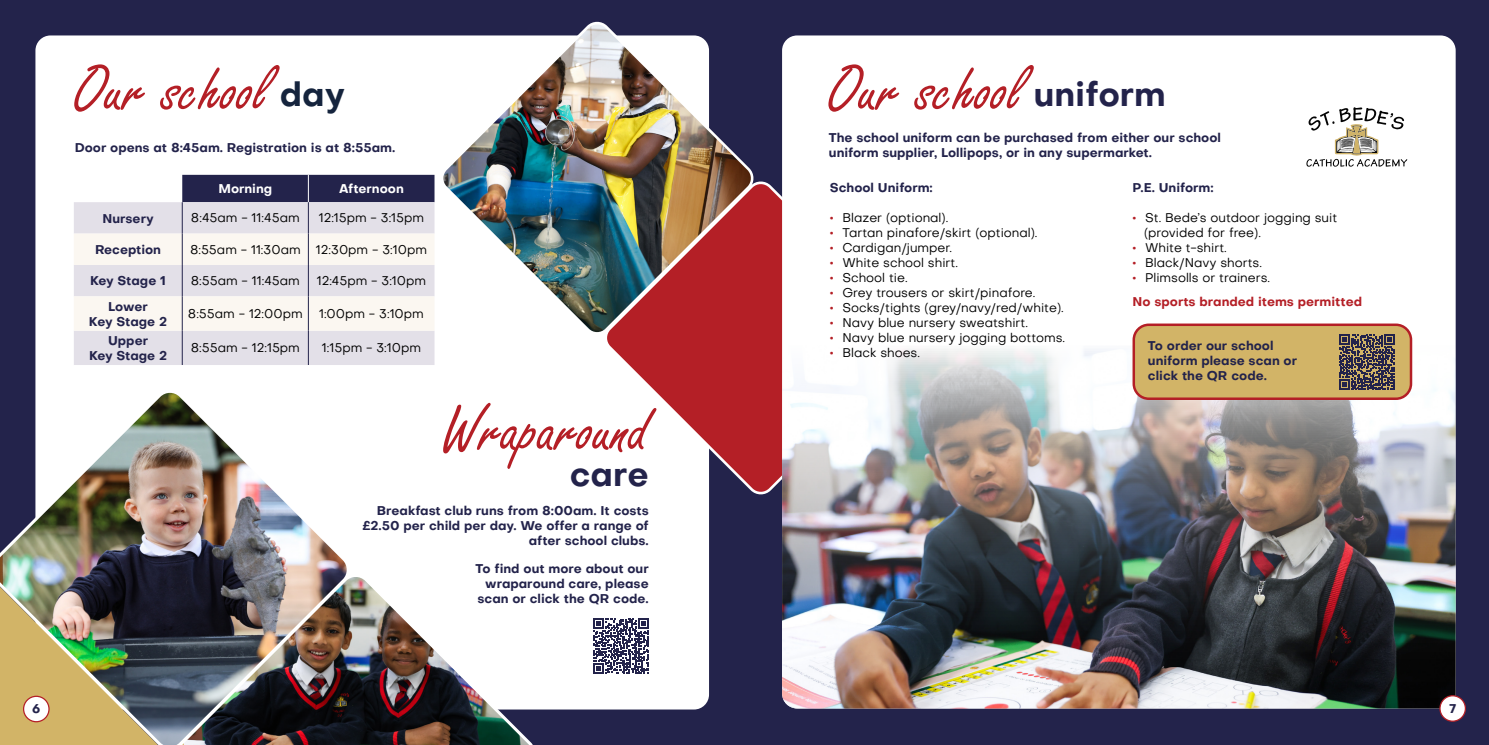
<style>
.page{position:relative;width:1489px;height:745px;background:#fff}
.page>*{position:absolute;margin:0;border:0;box-sizing:border-box;transform-origin:0 0}
.t1{font:70px "Freestyle Script";color:#b41f26}
.t2{font:700 33.25px "Objectivity";color:#23234b}
.t3{font:12.5px/15px "Objectivity";color:#000}
.t4{font:700 12.5px/15px "Objectivity";color:#23234b;text-align:right}
.t5{font:700 12.5px/24px "Objectivity";color:#b41f26}
.t6{font:700 12.5px "Objectivity";color:#fff}
.t7{font:700 12.5px/15px "Objectivity";letter-spacing:-.02em;color:#23234b;text-align:center}
.s1{font-family:"Objectivity";font-weight:700;font-size:33.25px;color:#15243d}
.s2{font-family:"Objectivity";font-weight:700;font-size:33.25px;color:#23234b}
.s3{font-weight:700;color:#b41f26}
.s4{font-weight:400;color:#000}
</style>
<div class="page">
<div style="left:0;top:0;width:1488px;height:744px;background:#23234b"></div>
<div style="left:35px;top:35px;width:674px;height:674px;background:#fff;border-radius:15px"></div>
<img style="left:0;top:389px;width:347px;height:355px">
<img style="left:172px;top:573px;width:367px;height:171px">
<img style="left:437px;top:22px;width:320px;height:311px">
<div style="left:74px;top:202px;width:360px;height:163px;background:#e3e0e8"></div>
<svg style="left:74px;top:233px;width:360px;height:97px"></svg>
<div style="left:182px;top:175px;width:252px;height:27px;background:#23234b"></div>
<hr style="left:182px;top:202px;width:1px;height:31px;background:#23234b">
<hr style="left:308px;top:202px;width:1px;height:31px;background:#23234b">
<hr style="left:182px;top:233px;width:1px;height:32px;background:#23234b">
<hr style="left:308px;top:233px;width:1px;height:32px;background:#23234b">
<hr style="left:182px;top:265px;width:1px;height:31px;background:#23234b">
<hr style="left:308px;top:265px;width:1px;height:31px;background:#23234b">
<hr style="left:182px;top:296px;width:1px;height:34px;background:#23234b">
<hr style="left:308px;top:296px;width:1px;height:34px;background:#23234b">
<hr style="left:182px;top:330px;width:1px;height:35px;background:#23234b">
<hr style="left:308px;top:330px;width:1px;height:35px;background:#23234b">
<svg style="left:600px;top:181px;width:182px;height:316px"></svg>
<div style="left:782px;top:35px;width:673px;height:673px;background:#fff;border-radius:15px"></div>
<img style="left:782px;top:345px;width:673px;height:363px">
<svg style="left:1306px;top:107px;width:100px;height:60px"></svg>
<div style="left:1133px;top:324px;width:277px;height:74px;background:#d2b467;border-radius:15px"></div>
<div style="left:1132px;top:323px;width:279px;height:77px;border:2px solid #b41f26;border-radius:15px"></div>
<svg style="left:1339px;top:334px;width:55px;height:56px"></svg>
<svg style="left:593px;top:618px;width:56px;height:55px"></svg>
<div style="left:24px;top:695px;width:25px;height:26px;background:#fff;border-radius:50%"></div>
<div style="left:23px;top:695px;width:27px;height:26px;border:1px solid #b41f26;border-radius:50%"></div>
<div style="left:1439px;top:695px;width:26px;height:25px;background:#fff;border-radius:50%"></div>
<div style="left:1439px;top:694px;width:26px;height:27px;border:1px solid #b41f26;border-radius:50%"></div>
<h1 class="t1" style="left:75px;top:51px;width:272px">Our school <span class="s1">day</span></h1>
<p class="t4" style="left:75px;top:140px;width:322px">Door opens at 8:45am. Registration is at 8:55am.</p>
<p class="t6" style="left:218px;top:180px;width:55px">Morning</p>
<p class="t6" style="left:339px;top:180px;width:66px">Afternoon</p>
<p class="t4" style="left:102px;top:210px;width:53px">Nursery</p>
<p class="t3" style="left:191px;top:210px;width:110px">8:45am - 11:45am</p>
<p class="t3" style="left:319px;top:210px;width:107px">12:15pm - 3:15pm</p>
<p class="t4" style="left:95px;top:241px;width:68px">Reception</p>
<p class="t3" style="left:190px;top:242px;width:238px">8:55am - 11:30am 12:30pm - 3:10pm</p>
<p class="t4" style="left:90px;top:273px;width:77px">Key Stage 1</p>
<p class="t3" style="left:191px;top:273px;width:111px">8:55am - 11:45am</p>
<p class="t3" style="left:317px;top:273px;width:111px">12:45pm - 3:10pm</p>
<p class="t7" style="left:89px;top:298px;width:80px">Lower<br>Key Stage 2</p>
<p class="t3" style="left:188px;top:306px;width:116px">8:55am - 12:00pm</p>
<p class="t3" style="left:319px;top:306px;width:106px">1:00pm - 3:10pm</p>
<p class="t4" style="left:89px;top:332px;width:80px;text-align:center">Upper<br>Key Stage 2</p>
<p class="t3" style="left:191px;top:340px;width:111px">8:55am - 12:15pm</p>
<p class="t3" style="left:322px;top:340px;width:101px">1:15pm - 3:10pm</p>
<h1 class="t1" style="left:441px;top:391px;width:209px">Wraparound</h1>
<h2 class="t2" style="left:570px;top:449px;width:80px">care</h2>
<p class="t4" style="left:362px;top:502px;width:288px">Breakfast club runs from 8:00am. It costs £2.50 per child per day. We offer a range of after school clubs.</p>
<p class="t4" style="left:475px;top:560px;width:175px">To find out more about our wraparound care, please scan or click the QR code.</p>
<h1 class="t1" style="left:828px;top:51px;width:338px">Our school <span class="s2">uniform</span></h1>
<p class="t4" style="left:828px;top:129px;width:393px;text-align:left">The school uniform can be purchased from either our school uniform supplier, Lollipops, or in any supermarket.</p>
<p class="t4" style="left:829px;top:179px;width:104px">School Uniform:</p>
<p class="t3" style="left:829px;top:209px;width:120px"><span class="s3">•</span> Blazer (optional).</p>
<p class="t3" style="left:829px;top:224px;width:209px"><span class="s3">•</span> Tartan pinafore/skirt (optional).</p>
<p class="t3" style="left:829px;top:239px;width:124px"><span class="s3">•</span> Cardigan/jumper.</p>
<p class="t3" style="left:829px;top:254px;width:130px"><span class="s3">•</span> White school shirt.</p>
<p class="t3" style="left:829px;top:269px;width:79px"><span class="s3">•</span> School tie.</p>
<p class="t3" style="left:829px;top:284px;width:207px"><span class="s3">•</span> Grey trousers or skirt/pinafore.</p>
<p class="t3" style="left:829px;top:299px;width:235px"><span class="s3">•</span> Socks/tights (grey/navy/red/white).</p>
<p class="t3" style="left:829px;top:314px;width:199px"><span class="s3">•</span> Navy blue nursery sweatshirt.</p>
<p class="t3" style="left:829px;top:329px;width:237px"><span class="s3">•</span> Navy blue nursery jogging bottoms.</p>
<p class="t3" style="left:829px;top:344px;width:92px"><span class="s3">•</span> Black shoes.</p>
<p class="t4" style="left:1132px;top:179px;width:83px">P.E. Uniform:</p>
<p class="t3" style="left:1143px;top:209px;width:195px;text-indent:-12px"><span class="s3">•</span> St. Bede’s outdoor jogging suit (provided for free).</p>
<p class="t3" style="left:1132px;top:239px;width:96px"><span class="s3">•</span> White t-shirt.</p>
<p class="t3" style="left:1132px;top:254px;width:131px"><span class="s3">•</span> Black/Navy shorts.</p>
<p class="t5" style="left:1132px;top:265px;width:231px">• <span class="s4">Plimsolls or trainers.<br></span>No sports branded items permitted</p>
<p class="t4" style="left:1147px;top:337px;width:151px;text-align:left">To order our school uniform please scan or click the QR code.</p>
<p class="t4" style="left:32px;top:700px;width:10px">6</p>
<p class="t4" style="left:1449px;top:700px;width:8px">7</p>
</div>
